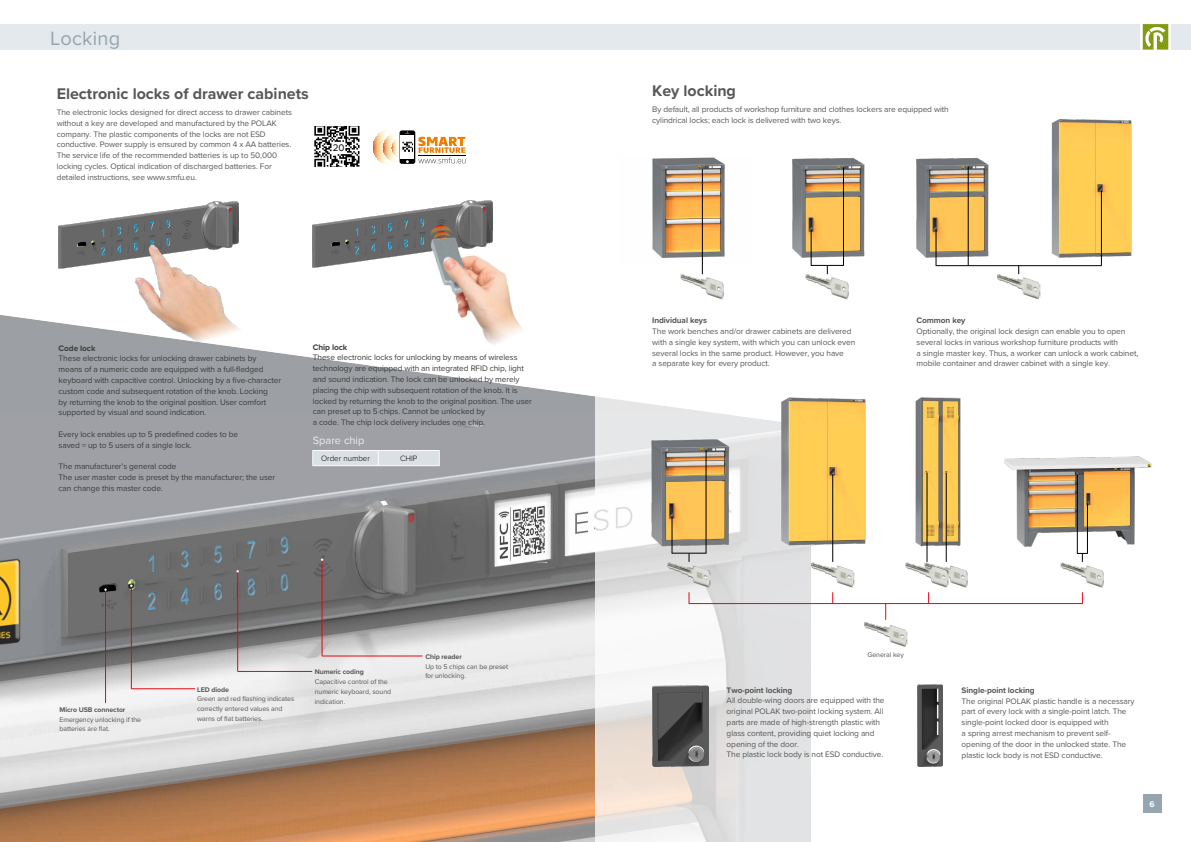
<style>
.page{position:relative;width:1191px;height:842px;background:#fff}
.page>*{position:absolute;margin:0;border:0;box-sizing:border-box;transform-origin:0 0}
.t1{font:20px "Proxima Nova";letter-spacing:.01em;color:#95a6b0}
.t2{font:700 16px "Proxima Nova";color:#575756}
.t3{font:11px "Proxima Nova";color:#e9edf0}
.t4{font:9.9px "Proxima Nova";color:#010202}
.t5{font:700 8.5px "Proxima Nova";color:#fff}
.t6{font:8.3px/10.8px "Proxima Nova";letter-spacing:-.01em;color:#575756}
.t7{font:8.3px/10.8px "Proxima Nova";letter-spacing:-.01em;color:#3c3c3b}
.t8{font:700 8.3px "Proxima Nova";letter-spacing:-.01em;color:#575756}
.t9{font:700 8.3px "Proxima Nova";letter-spacing:-.01em;color:#3c3c3b}
.t10{font:300 8px "Proxima Nova";color:#000}
.t11{font:7px/9.8px "Proxima Nova";letter-spacing:-.01em;color:#575756}
.t12{font:700 7px "Proxima Nova";letter-spacing:-.01em;color:#575756}
</style>
<div class="page">
<img style="left:0;top:315px;width:595px;height:527px">
<div style="left:0;top:24px;width:1140px;height:26px;background:#e3e9ec"></div>
<div style="left:1171px;top:24px;width:20px;height:26px;background:#e3e9ec"></div>
<svg style="left:1142px;top:24px;width:26px;height:26px"></svg>
<img style="left:313px;top:201px;width:179px;height:67px">
<svg style="left:331px;top:225px;width:9px;height:22px"></svg>
<svg style="left:429px;top:225px;width:23px;height:8px"></svg>
<img style="left:59px;top:201px;width:180px;height:67px">
<svg style="left:78px;top:225px;width:9px;height:22px"></svg>
<img style="left:126px;top:243px;width:126px;height:109px">
<hr style="left:131px;top:586px;width:1px;height:103px;background:#e30613">
<hr style="left:237px;top:571px;width:1px;height:100px;background:#e30613">
<hr style="left:322px;top:559px;width:1px;height:97px;background:#e30613">
<hr style="left:131px;top:689px;width:64px;height:1px;background:#e30613">
<hr style="left:238px;top:671px;width:74px;height:1px;background:#e30613">
<hr style="left:322px;top:656px;width:100px;height:1px;background:#e30613">
<svg style="left:314px;top:126px;width:45px;height:41px"></svg>
<svg style="left:373px;top:130px;width:92px;height:35px"></svg>
<hr style="left:418px;top:156px;width:47px;height:1px;background:#000">
<svg style="left:312px;top:450px;width:128px;height:16px;background:#dce2e4"></svg>
<hr style="left:378px;top:450px;width:62px;height:1px;background:#fff">
<hr style="left:378px;top:465px;width:62px;height:1px;background:#fff">
<hr style="left:105px;top:590px;width:1px;height:113px;background:#e30613">
<svg style="left:99px;top:585px;width:17px;height:8px"></svg>
<img style="left:429px;top:233px;width:103px;height:126px">
<svg style="left:595px;top:396px;width:567px;height:446px"></svg>
<img style="left:906px;top:396px;width:89px;height:154px">
<hr style="left:927px;top:473px;width:1px;height:89px;background:#000">
<hr style="left:946px;top:473px;width:1px;height:89px;background:#000">
<img style="left:652px;top:157px;width:73px;height:107px">
<hr style="left:702px;top:169px;width:1px;height:105px;background:#000">
<img style="left:792px;top:157px;width:73px;height:103px">
<img style="left:622px;top:432px;width:139px;height:117px">
<img style="left:916px;top:157px;width:73px;height:103px">
<hr style="left:843px;top:167px;width:1px;height:99px;background:#000">
<hr style="left:811px;top:230px;width:1px;height:36px;background:#000">
<hr style="left:811px;top:265px;width:32px;height:1px;background:#000">
<img style="left:1051px;top:118px;width:81px;height:143px">
<img style="left:763px;top:396px;width:124px;height:154px">
<hr style="left:1101px;top:191px;width:1px;height:75px;background:#000">
<hr style="left:968px;top:167px;width:1px;height:99px;background:#000">
<hr style="left:936px;top:229px;width:1px;height:37px;background:#000">
<hr style="left:935px;top:265px;width:166px;height:1px;background:#000">
<img style="left:653px;top:685px;width:55px;height:82px">
<img style="left:917px;top:685px;width:25px;height:82px">
<hr style="left:706px;top:450px;width:1px;height:103px;background:#000">
<hr style="left:672px;top:516px;width:1px;height:37px;background:#000">
<svg style="left:885px;top:604px;width:1px;height:12px"></svg>
<svg style="left:1082px;top:592px;width:1px;height:12px"></svg>
<svg style="left:1077px;top:553px;width:10px;height:4px"></svg>
<hr style="left:689px;top:603px;width:393px;height:1px;background:#e30613">
<hr style="left:672px;top:553px;width:34px;height:1px;background:#000">
<img style="left:667px;top:557px;width:44px;height:31px">
<img style="left:680px;top:268px;width:44px;height:32px">
<img style="left:805px;top:268px;width:44px;height:32px">
<img style="left:997px;top:268px;width:43px;height:32px">
<img style="left:811px;top:557px;width:43px;height:31px">
<img style="left:864px;top:616px;width:43px;height:32px">
<img style="left:948px;top:557px;width:20px;height:31px">
<img style="left:989px;top:441px;width:173px;height:107px">
<hr style="left:832px;top:474px;width:1px;height:88px;background:#000">
<hr style="left:1077px;top:475px;width:1px;height:79px;background:#000">
<hr style="left:1087px;top:503px;width:1px;height:50px;background:#000">
<img style="left:905px;top:557px;width:43px;height:31px">
<img style="left:1060px;top:557px;width:44px;height:31px">
<div style="left:1142px;top:794px;width:19px;height:18px;background:#95a6b0"></div>
<h1 class="t1" style="left:50px;top:23px;width:72px">Locking</h1>
<h2 class="t2" style="left:57px;top:82px;width:254px">Electronic locks of drawer cabinets</h2>
<p class="t6" style="left:57px;top:106px;width:237px">The electronic locks designed for direct access to drawer cabinets without a key are developed and manufactured by the POLAK company. The plastic components of the locks are not ESD conductive. Power supply is ensured by common 4 x AA batteries.<br>The service life of the recommended batteries is up to 50,000 locking cycles. Optical indication of discharged batteries. For detailed instructions, see www.smfu.eu.</p>
<p class="t4" style="left:333px;top:140px;width:13px">20</p>
<p class="t9" style="left:59px;top:342px;width:38px">Code lock</p>
<p class="t7" style="left:59px;top:353px;width:224px">These electronic locks for unlocking drawer cabinets by means of a numeric code are equipped with a full-fledged keyboard with capacitive control. Unlocking by a five-character custom code and subsequent rotation of the knob. Locking<br>by returning the knob to the original position. User comfort supported by visual and sound indication.</p>
<p class="t7" style="left:59px;top:428px;width:181px">Every lock enables up to 5 predefined codes to be saved = up to 5 users of a single lock.</p>
<p class="t7" style="left:59px;top:461px;width:218px">The manufacturer’s general code<br>The user master code is preset by the manufacturer; the user can change this master code.</p>
<p class="t9" style="left:313px;top:341px;width:36px">Chip lock</p>
<p class="t7" style="left:313px;top:352px;width:220px">These electronic locks for unlocking by means of wireless technology are equipped with an integrated RFID chip, light and sound indication. The lock can be unlocked by merely placing the chip with subsequent rotation of the knob. It is locked by returning the knob to the original position. The user can preset up to 5 chips. Cannot be unlocked by<br>a code. The chip lock delivery includes one chip.</p>
<h3 class="t3" style="left:313px;top:432px;width:53px">Spare chip</h3>
<p class="t10" style="left:321px;top:453px;width:50px">Order number</p>
<p class="t10" style="left:400px;top:453px;width:19px">CHIP</p>
<p class="t12" style="left:60px;top:704px;width:67px">Micro USB connector</p>
<p class="t11" style="left:60px;top:714px;width:83px">Emergency unlocking if the batteries are flat.</p>
<p class="t12" style="left:197px;top:684px;width:33px">LED diode</p>
<p class="t11" style="left:197px;top:694px;width:99px">Green and red flashing indicates correctly entered values and warns of flat batteries.</p>
<p class="t12" style="left:315px;top:667px;width:51px">Numeric coding</p>
<p class="t11" style="left:315px;top:676px;width:78px">Capacitive control of the numeric keyboard, sound indication.</p>
<p class="t12" style="left:425px;top:651px;width:38px">Chip reader</p>
<p class="t11" style="left:425px;top:661px;width:84px">Up to 5 chips can be preset for unlocking.</p>
<h2 class="t2" style="left:652px;top:79px;width:85px">Key locking</h2>
<p class="t6" style="left:652px;top:104px;width:298px">By default, all products of workshop furniture and clothes lockers are equipped with cylindrical locks; each lock is delivered with two keys.</p>
<p class="t8" style="left:652px;top:314px;width:56px">Individual keys</p>
<p class="t6" style="left:652px;top:325px;width:205px">The work benches and/or drawer cabinets are delivered with a single key system, with which you can unlock even several locks in the same product. However, you have<br>a separate key for every product.</p>
<p class="t8" style="left:916px;top:314px;width:50px">Common key</p>
<p class="t6" style="left:916px;top:325px;width:223px">Optionally, the original lock design can enable you to open several locks in various workshop furniture products with<br>a single master key. Thus, a worker can unlock a work cabinet, mobile container and drawer cabinet with a single key.</p>
<p class="t11" style="left:867px;top:649px;width:38px">General key</p>
<p class="t8" style="left:726px;top:684px;width:67px">Two-point locking</p>
<p class="t6" style="left:726px;top:695px;width:159px">All double-wing doors are equipped with the original POLAK two-point locking system. All parts are made of high-strength plastic with glass content, providing quiet locking and opening of the door.<br>The plastic lock body is not ESD conductive.</p>
<p class="t8" style="left:961px;top:684px;width:75px">Single-point locking</p>
<p class="t6" style="left:961px;top:695px;width:174px">The original POLAK plastic handle is a necessary part of every lock with a single-point latch. The single-point locked door is equipped with<br>a spring arrest mechanism to prevent self&shy;opening of the door in the unlocked state. The plastic lock body is not ESD conductive.</p>
<p class="t5" style="left:1149px;top:797px;width:7px">6</p>
</div>
